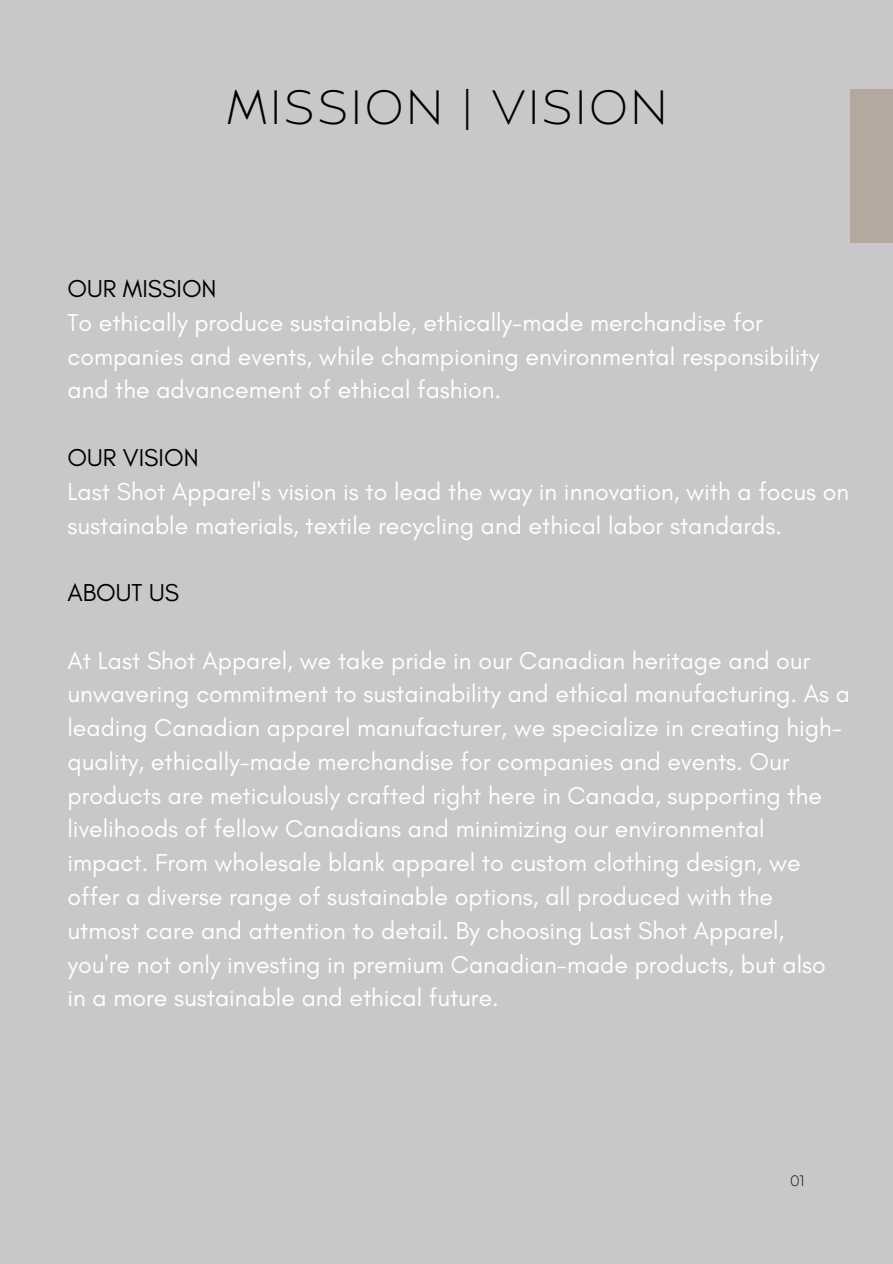
<style>
.page{position:relative;width:893px;height:1264px;background:#fff}
.page>*{position:absolute;margin:0;border:0;box-sizing:border-box;transform-origin:0 0}
.t1{font:200 48px "Balgin";letter-spacing:.07em;color:#000001}
.t2{font:24.9px/33.8px "Glacial Indifference";color:#fff}
.t3{font:24.9px "Glacial Indifference";color:#000001}
.t4{font:200 15px "Balgin";color:#000001}
</style>
<div class="page">
<div style="left:0;top:0;width:892px;height:1263px;background:#cac7ca"></div>
<div style="left:850px;top:89px;width:42px;height:154px;background:#b4a89f"></div>
<p class="t1" style="left:226px;top:88px;width:442px">MISSION | VISION</p>
<h1 class="t3" style="left:67px;top:273px;width:151px">OUR MISSION</h1>
<p class="t2" style="left:67px;top:305px;width:753px">To ethically produce sustainable, ethically-made merchandise for companies and events, while championing environmental responsibility and the advancement of ethical fashion.</p>
<p class="t3" style="left:67px;top:442px;width:133px">OUR VISION</p>
<p class="t2" style="left:67px;top:474px;width:783px">Last Shot Apparel's vision is to lead the way in innovation, with a focus on sustainable materials, textile recycling and ethical labor standards.</p>
<p class="t3" style="left:67px;top:577px;width:113px">ABOUT US</p>
<h2 class="t2" style="left:67px;top:643px;width:784px">At Last Shot Apparel, we take pride in our Canadian heritage and our unwavering commitment to sustainability and ethical manufacturing. As a leading Canadian apparel manufacturer, we specialize in creating high&shy;quality, ethically-made merchandise for companies and events. Our products are meticulously crafted right here in Canada, supporting the livelihoods of fellow Canadians and minimizing our environmental impact. From wholesale blank apparel to custom clothing design, we offer a diverse range of sustainable options, all produced with the utmost care and attention to detail. By choosing Last Shot Apparel, you're not only investing in premium Canadian-made products, but also in a more sustainable and ethical future.</h2>
<p class="t4" style="left:790px;top:1174px;width:15px">01</p>
</div>
